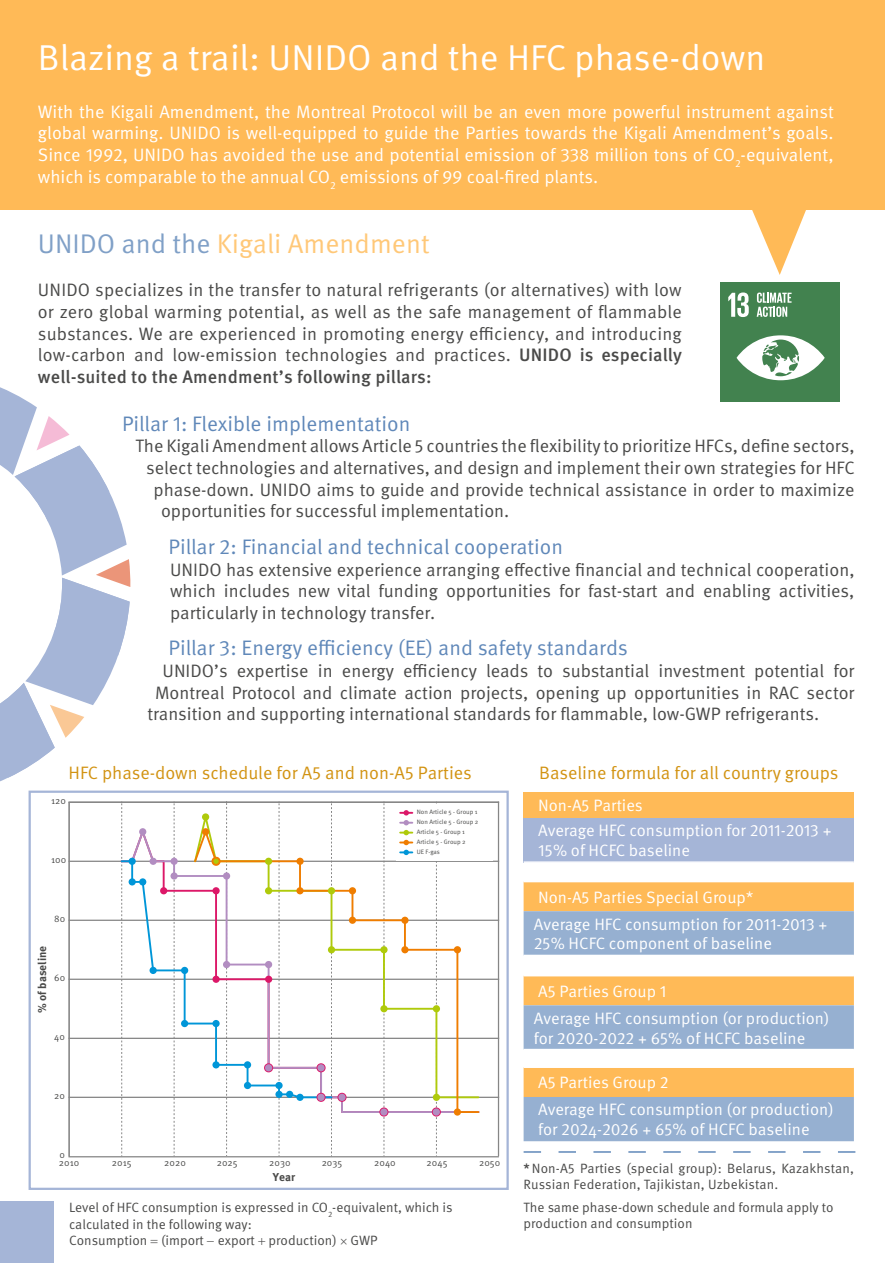
<style>
.page{position:relative;width:885px;height:1263px;background:#fff}
.page>*{position:absolute;margin:0;border:0;box-sizing:border-box;transform-origin:0 0}
.t1{font:36px "Meta Pro";color:#fff}
.t2{font:27px "Meta Pro";color:#ffc878}
.t3{font:21px "Meta Pro";color:#6088b9}
.t4{font:18px/21.6px "Meta Pro";color:#4a4a49;text-align:justify}
.t5{font:18px/21.6px "Meta Pro";color:#fff;text-align:justify}
.t6{font:18px "Meta Pro";color:#d29312}
.t7{font:16.5px/27px "Meta Pro";color:#fff}
.t8{font:13.5px/16.4px "Meta Pro";color:#4a4a49}
.t9{font:700 11.4px "Meta Pro";color:#4a4a49}
.t10{font:9.6px "Meta Pro";color:#4a4a49}
.t11{font:6.3px/9.9px "Meta Pro";color:#4a4a49}
.s1{color:#80a0c7}
.s2{font-weight:500}
</style>
<div class="page">
<div style="left:523px;top:792px;width:330px;height:26px;background:#ffba57"></div>
<div style="left:523px;top:818px;width:330px;height:44px;background:#a5b5d7"></div>
<div style="left:523px;top:882px;width:330px;height:29px;background:#ffba57"></div>
<svg style="left:523px;top:911px;width:330px;height:230px;fill:#96b0d1"></svg>
<hr style="left:523px;top:955px;width:330px;height:1px;background:#fff">
<hr style="left:523px;top:1049px;width:330px;height:1px;background:#fff">
<hr style="left:523px;top:975px;width:330px;height:1px;background:#fff">
<hr style="left:523px;top:1066px;width:330px;height:2px;background:#fff">
<hr style="left:523px;top:861px;width:330px;height:2px;background:#fff">
<div style="left:0;top:0;width:884px;height:210px;background:#ffba57"></div>
<svg style="left:752px;top:210px;width:54px;height:65px"></svg>
<hr style="left:884px;top:0;width:1px;height:210px;background:#6088b9">
<svg style="left:523px;top:1151px;width:332px;height:2px"></svg>
<svg style="left:0;top:387px;width:130px;height:408px"></svg>
<div style="left:0;top:1202px;width:53px;height:61px;background:#a5b5d7"></div>
<div style="left:30px;top:792px;width:477px;height:397px;background:#fff"></div>
<svg style="left:226px;top:803px;width:1px;height:350px"></svg>
<svg style="left:174px;top:803px;width:1px;height:351px"></svg>
<svg style="left:121px;top:803px;width:1px;height:351px"></svg>
<hr style="left:69px;top:1097px;width:429px;height:1px;background:#868686">
<hr style="left:69px;top:1038px;width:429px;height:1px;background:#868686">
<hr style="left:69px;top:979px;width:429px;height:1px;background:#868686">
<hr style="left:69px;top:920px;width:429px;height:1px;background:#868686">
<hr style="left:69px;top:861px;width:429px;height:1px;background:#868686">
<svg style="left:194px;top:826px;width:286px;height:288px"></svg>
<svg style="left:120px;top:859px;width:143px;height:240px"></svg>
<div style="left:396px;top:804px;width:96px;height:56px;background:#fff"></div>
<hr style="left:498px;top:801px;width:1px;height:355px;background:#868686">
<div style="left:139px;top:828px;width:7px;height:7px;background:#b28dc1;border-radius:50%"></div>
<div style="left:128px;top:858px;width:8px;height:7px;background:#0096d8;border-radius:50%"></div>
<div style="left:129px;top:878px;width:7px;height:7px;background:#0096d8;border-radius:50%"></div>
<div style="left:139px;top:878px;width:7px;height:7px;background:#0096d8;border-radius:50%"></div>
<div style="left:149px;top:967px;width:8px;height:7px;background:#0096d8;border-radius:50%"></div>
<div style="left:181px;top:967px;width:7px;height:7px;background:#0096d8;border-radius:50%"></div>
<div style="left:181px;top:1020px;width:7px;height:7px;background:#0096d8;border-radius:50%"></div>
<div style="left:212px;top:1020px;width:8px;height:7px;background:#0096d8;border-radius:50%"></div>
<div style="left:212px;top:1061px;width:8px;height:7px;background:#0096d8;border-radius:50%"></div>
<div style="left:244px;top:1061px;width:7px;height:7px;background:#0096d8;border-radius:50%"></div>
<div style="left:244px;top:1082px;width:7px;height:7px;background:#0096d8;border-radius:50%"></div>
<div style="left:149px;top:858px;width:8px;height:7px;background:#b28dc1;border-radius:50%"></div>
<div style="left:170px;top:858px;width:8px;height:7px;background:#b28dc1;border-radius:50%"></div>
<div style="left:202px;top:813px;width:7px;height:7px;background:#afca0b;border-radius:50%"></div>
<div style="left:212px;top:858px;width:8px;height:7px;background:#afca0b;border-radius:50%"></div>
<div style="left:202px;top:828px;width:7px;height:7px;background:#ef7d00;border-radius:50%"></div>
<div style="left:454px;top:946px;width:7px;height:7px;background:#ef7d00;border-radius:50%"></div>
<div style="left:454px;top:1108px;width:7px;height:7px;background:#ef7d00;border-radius:50%"></div>
<div style="left:211px;top:857px;width:9px;height:9px;border:2px solid #ef7d00;border-radius:50%"></div>
<div style="left:160px;top:887px;width:7px;height:7px;background:#dc1868;border-radius:50%"></div>
<div style="left:212px;top:887px;width:8px;height:7px;background:#dc1868;border-radius:50%"></div>
<div style="left:212px;top:976px;width:8px;height:7px;background:#dc1868;border-radius:50%"></div>
<div style="left:170px;top:872px;width:8px;height:8px;background:#b28dc1;border-radius:50%"></div>
<div style="left:223px;top:872px;width:7px;height:7px;background:#b28dc1;border-radius:50%"></div>
<div style="left:223px;top:961px;width:7px;height:7px;background:#b28dc1;border-radius:50%"></div>
<svg style="left:263px;top:801px;width:179px;height:355px"></svg>
<div style="left:29px;top:790px;width:479px;height:400px;border:2px solid #a5b5d7"></div>
<div style="left:720px;top:283px;width:119px;height:119px;background:#42824f"></div>
<svg style="left:728px;top:292px;width:20px;height:25px"></svg>
<svg style="left:736px;top:335px;width:88px;height:45px"></svg>
<svg style="left:756px;top:293px;width:35px;height:24px"></svg>
<h1 class="t1" style="left:38px;top:35px;width:729px">Blazing a trail: UNIDO and the HFC phase-down</h1>
<p class="t5" style="left:38px;top:101px;width:797px">With the Kigali Amendment, the Montreal Protocol will be an even more powerful instrument against global warming. UNIDO is well-equipped to guide the Parties towards the Kigali Amendment’s goals.<br>Since 1992, UNIDO has avoided the use and potential emission of 338 million tons of CO<sub>2</sub>-equivalent, which is comparable to the annual CO<sub>2</sub> emissions of 99 coal-fired plants.</p>
<h2 class="t2" style="left:38px;top:227px;width:393px"><span class="s1">UNIDO and the</span> Kigali Amendment</h2>
<p class="t4" style="left:38px;top:280px;width:645px">UNIDO specializes in the transfer to natural refrigerants (or alternatives) with low or zero global warming potential, as well as the safe management of flammable substances. We are experienced in promoting energy efficiency, and introducing low-carbon and low-emission technologies and practices. <span class="s2">UNIDO is especially well-suited to the Amendment’s following pillars:</span></p>
<p class="t3" style="left:122px;top:410px;width:290px">Pillar 1: Flexible implementation</p>
<p class="t4" style="left:135px;top:436px;width:720px">The Kigali Amendment allows Article 5 countries the flexibility to prioritize HFCs, define sectors,</p>
<p class="t4" style="left:146px;top:458px;width:710px">select technologies and alternatives, and design and implement their own strategies for HFC</p>
<p class="t4" style="left:153px;top:479px;width:702px">phase-down. UNIDO aims to guide and provide technical assistance in order to maximize</p>
<p class="t4" style="left:161px;top:501px;width:350px">opportunities for successful implementation.</p>
<p class="t3" style="left:168px;top:533px;width:396px">Pillar 2: Financial and technical cooperation</p>
<p class="t4" style="left:170px;top:559px;width:686px">UNIDO has extensive experience arranging effective financial and technical cooperation, which includes new vital funding opportunities for fast-start and enabling activities, particularly in technology transfer.</p>
<p class="t3" style="left:168px;top:635px;width:461px">Pillar 3: Energy efficiency (EE) and safety standards</p>
<p class="t4" style="left:162px;top:660px;width:693px">UNIDO’s expertise in energy efficiency leads to substantial investment potential for</p>
<p class="t4" style="left:155px;top:682px;width:700px">Montreal Protocol and climate action projects, opening up opportunities in RAC sector</p>
<p class="t4" style="left:147px;top:704px;width:673px">transition and supporting international standards for flammable, low-GWP refrigerants.</p>
<p class="t6" style="left:68px;top:761px;width:405px">HFC phase-down schedule for A5 and non-A5 Parties</p>
<p class="t10" style="left:51px;top:795px;width:17px">120</p>
<p class="t10" style="left:51px;top:854px;width:17px">100</p>
<p class="t10" style="left:54px;top:913px;width:13px">80</p>
<p class="t9" style="left:35px;top:1013px;width:69px;rotate:-90deg">% of baseline</p>
<p class="t10" style="left:54px;top:972px;width:12px">60</p>
<p class="t10" style="left:54px;top:1031px;width:12px">40</p>
<p class="t10" style="left:54px;top:1090px;width:12px">20</p>
<p class="t10" style="left:60px;top:1149px;width:7px">0</p>
<p class="t11" style="left:417px;top:807px;width:63px">Non Article 5 - Group 1<br>Non Article 5 - Group 2<br>Article 5 - Group 1<br>Article 5 - Group 2<br>UE F-gas</p>
<p class="t10" style="left:59px;top:1157px;width:22px">2010</p>
<p class="t10" style="left:112px;top:1157px;width:21px">2015</p>
<p class="t10" style="left:164px;top:1157px;width:23px">2020</p>
<p class="t10" style="left:217px;top:1157px;width:22px">2025</p>
<p class="t10" style="left:269px;top:1157px;width:23px">2030</p>
<p class="t10" style="left:321px;top:1157px;width:22px">2035</p>
<p class="t10" style="left:374px;top:1157px;width:23px">2040</p>
<p class="t10" style="left:426px;top:1157px;width:22px">2045</p>
<p class="t10" style="left:479px;top:1157px;width:23px">2050</p>
<p class="t9" style="left:273px;top:1170px;width:24px">Year</p>
<p class="t6" style="left:539px;top:761px;width:301px">Baseline formula for all country groups</p>
<p class="t7" style="left:538px;top:794px;width:295px;line-height:24.9px">Non-A5 Parties<br>Average HFC consumption for 2011-2013 +</p>
<p class="t7" style="left:538px;top:837px;width:153px">15% of HCFC baseline</p>
<p class="t7" style="left:534px;top:884px;width:295px">Non-A5 Parties Special Group*<br>Average HFC consumption for 2011-2013 +</p>
<p class="t7" style="left:534px;top:931px;width:240px">25% HCFC component of baseline</p>
<p class="t7" style="left:534px;top:978px;width:297px">A5 Parties Group 1<br>Average HFC consumption (or production)</p>
<p class="t7" style="left:534px;top:1025px;width:273px">for 2020-2022 + 65% of HCFC baseline</p>
<p class="t7" style="left:538px;top:1069px;width:297px">A5 Parties Group 2<br>Average HFC consumption (or production)</p>
<p class="t7" style="left:538px;top:1116px;width:273px">for 2024-2026 + 65% of HCFC baseline</p>
<p class="t8" style="left:523px;top:1160px;width:332px"><span class="s2">*</span>Non-A5 Parties (special group): Belarus, Kazakhstan,<br>Russian Federation, Tajikistan, Uzbekistan.</p>
<p class="t8" style="left:69px;top:1199px;width:385px">Level of HFC consumption is expressed in CO<sub>2</sub>-equivalent, which is calculated in the following way:<br>Consumption (import export production) GWP</p>
<p class="t8" style="left:523px;top:1199px;width:311px">The same phase-down schedule and formula apply to production and consumption</p>
</div>
